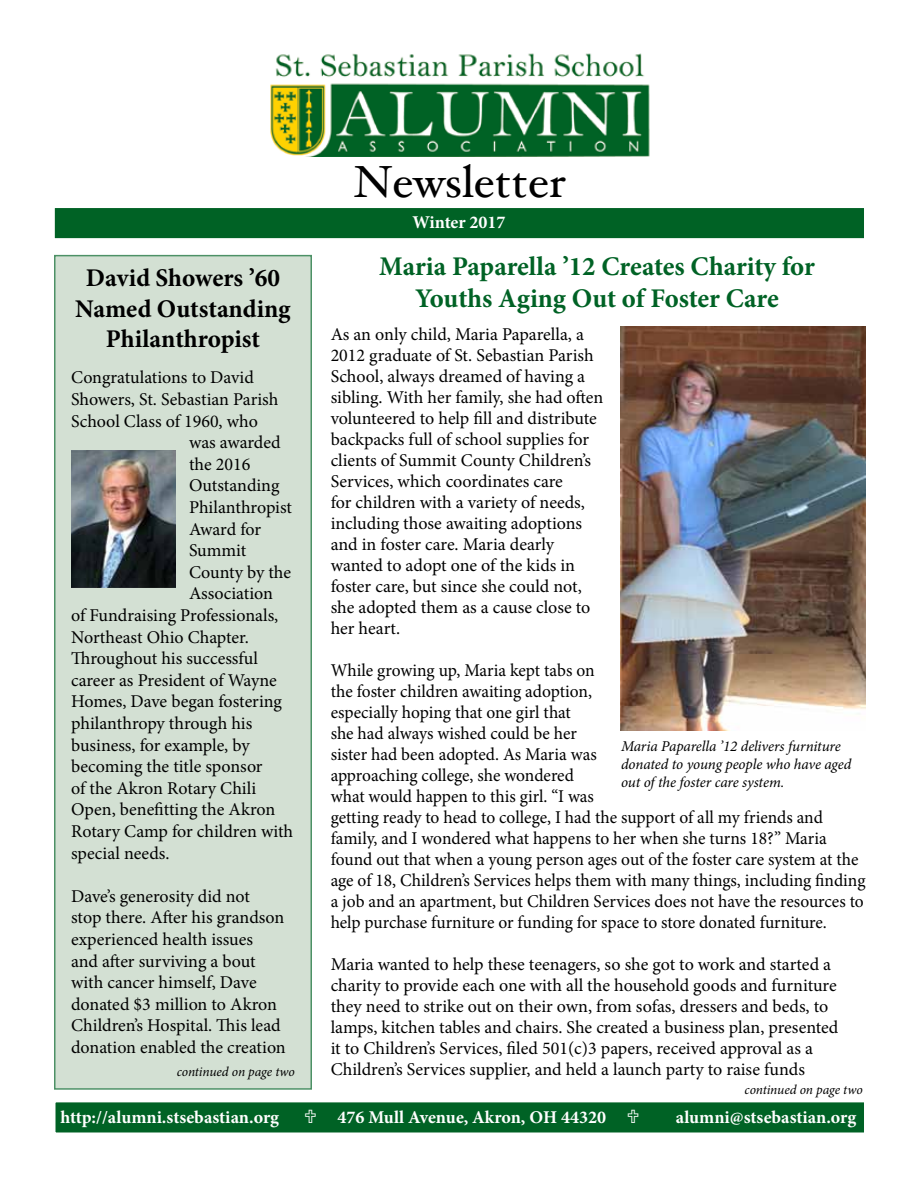
<style>
.page{position:relative;width:918px;height:1188px;background:#fff}
.page>*{position:absolute;margin:0;border:0;box-sizing:border-box;transform-origin:0 0}
.t1{font:45px "Hoefler Text";color:#000}
.t2{font:700 27px/32.4px "Minion Pro";letter-spacing:-.005em;color:#006225;text-align:center}
.t3{font:700 25.5px/30.6px "Minion Pro";color:#000;text-align:center}
.t4{font:18px/21px "Minion Pro";letter-spacing:-.005em;color:#000}
.t5{font:700 18px "Minion Pro";color:#fff}
.t6{font:italic 15px/18px "Minion Pro";letter-spacing:-.01em;color:#000}
.t7{font:italic 13.5px "Minion Pro";letter-spacing:-.01em;color:#000}
</style>
<div class="page">
<div style="left:54px;top:255px;width:258px;height:835px;background:#d3e0d3"></div>
<img style="left:270px;top:53px;width:380px;height:104px">
<div style="left:53px;top:207px;width:813px;height:33px;background:#006225;border:2px solid #fff"></div>
<div style="left:54px;top:1101px;width:812px;height:33px;background:#006225;border:2px solid #fff"></div>
<img style="left:621px;top:327px;width:244px;height:404px">
<img style="left:71px;top:450px;width:105px;height:137px">
<h3 class="t3" style="left:75px;top:262px;width:217px">David Showers ’60<br>Named Outstanding<br>Philanthropist</h3>
<p class="t4" style="left:71px;top:367px;width:184px">Congratulations to David</p>
<p class="t4" style="left:71px;top:389px;width:209px">Showers, St. Sebastian Parish</p>
<p class="t4" style="left:71px;top:410px;width:188px">School Class of 1960, who</p>
<p class="t4" style="left:189px;top:432px;width:93px">was awarded</p>
<p class="t4" style="left:189px;top:454px;width:63px">the 2016</p>
<p class="t4" style="left:189px;top:475px;width:92px">Outstanding</p>
<p class="t4" style="left:189px;top:497px;width:105px">Philanthropist</p>
<p class="t4" style="left:189px;top:518px;width:74px">Award for</p>
<p class="t4" style="left:189px;top:540px;width:59px">Summit</p>
<p class="t4" style="left:189px;top:562px;width:104px">County by the</p>
<p class="t4" style="left:189px;top:583px;width:86px">Association</p>
<p class="t4" style="left:71px;top:605px;width:209px">of Fundraising Professionals,</p>
<p class="t4" style="left:71px;top:626px;width:179px">Northeast Ohio Chapter.</p>
<p class="t4" style="left:71px;top:648px;width:189px">Throughout his successful</p>
<p class="t4" style="left:71px;top:670px;width:207px">career as President of Wayne</p>
<p class="t4" style="left:71px;top:691px;width:212px">Homes, Dave began fostering</p>
<p class="t4" style="left:71px;top:713px;width:183px">philanthropy through his</p>
<p class="t4" style="left:71px;top:734px;width:180px">business, for example, by</p>
<p class="t4" style="left:71px;top:756px;width:193px">becoming the title sponsor</p>
<p class="t4" style="left:71px;top:778px;width:187px">of the Akron Rotary Chili</p>
<p class="t4" style="left:71px;top:799px;width:206px">Open, benefitting the Akron</p>
<p class="t4" style="left:71px;top:821px;width:224px">Rotary Camp for children with</p>
<p class="t4" style="left:71px;top:842px;width:100px">special needs.</p>
<p class="t4" style="left:71px;top:885px;width:216px;line-height:21.6px">Dave’s generosity did not<br>stop there. After his grandson experienced health issues<br>and after surviving a bout with cancer himself, Dave donated $3 million to Akron<br>Children’s Hospital. This lead donation enabled the creation</p>
<p class="t7" style="left:177px;top:1062px;width:120px">continued on page two</p>
<h1 class="t1" style="left:354px;top:154px;width:214px">Newsletter</h1>
<p class="t5" style="left:412px;top:210px;width:95px">Winter 2017</p>
<h2 class="t2" style="left:379px;top:249px;width:437px">Maria Paparella ’12 Creates Charity for<br>Youths Aging Out of Foster Care</h2>
<p class="t4" style="left:331px;top:324px;width:274px">As an only child, Maria Paparella, a 2012 graduate of St. Sebastian Parish School, always dreamed of having a sibling. With her family, she had often volunteered to help fill and distribute backpacks full of school supplies for clients of Summit County Children’s Services, which coordinates care<br>for children with a variety of needs, including those awaiting adoptions and in foster care. Maria dearly wanted to adopt one of the kids in foster care, but since she could not, she adopted them as a cause close to her heart.</p>
<p class="t4" style="left:331px;top:660px;width:536px">While growing up, Maria kept tabs on<br>the foster children awaiting adoption,<br>especially hoping that one girl that<br>she had always wished could be her<br>sister had been adopted. As Maria was<br>approaching college, she wondered<br>what would happen to this girl. “I was<br>getting ready to head to college, I had the support of all my friends and family, and I wondered what happens to her when she turns 18?” Maria found out that when a young person ages out of the foster care system at the age of 18, Children’s Services helps them with many things, including finding a job and an apartment, but Children Services does not have the resources to help purchase furniture or funding for space to store donated furniture.</p>
<p class="t4" style="left:331px;top:954px;width:509px">Maria wanted to help these teenagers, so she got to work and started a charity to provide each one with all the household goods and furniture they need to strike out on their own, from sofas, dressers and beds, to lamps, kitchen tables and chairs. She created a business plan, presented it to Children’s Services, filed 501(c)3 papers, received approval as a Children’s Services supplier, and held a launch party to raise funds</p>
<p class="t7" style="left:745px;top:1081px;width:120px">continued on page two</p>
<p class="t6" style="left:621px;top:737px;width:232px">Maria Paparella ’12 delivers furniture donated to young people who have aged out of the foster care system.</p>
<p class="t5" style="left:60px;top:1105px;width:220px">http://alumni.stsebastian.org</p>
<p class="t5" style="left:338px;top:1105px;width:270px">476 Mull Avenue, Akron, OH 44320</p>
<p class="t5" style="left:676px;top:1105px;width:182px">alumni@stsebastian.org</p>
</div>
